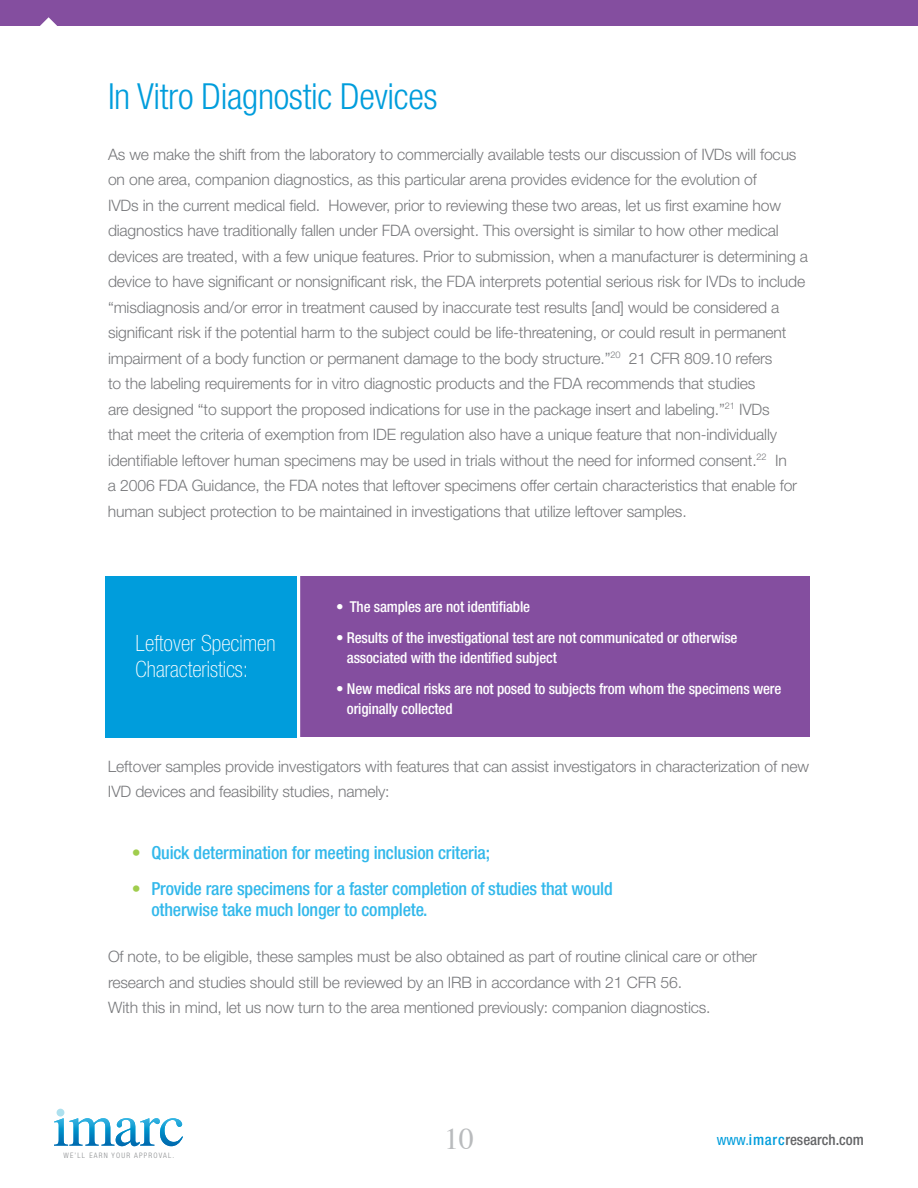
<style>
.page{position:relative;width:918px;height:1188px;background:#fff}
.page>*{position:absolute;margin:0;border:0;box-sizing:border-box;transform-origin:0 0}
.t1{font:300 condensed 36px "Helvetica Neue";letter-spacing:-.01em;color:#009ddc}
.t2{font:29.85px "Times";color:#b9bbbd}
.t3{font:100 condensed 22.5px/25.5px "Helvetica Neue";color:#fff}
.t4{font:500 condensed 18px/21px "Helvetica Neue";letter-spacing:-.01em;color:#32b8eb}
.t5{font:300 15.75px/25.5px "Helvetica Neue";letter-spacing:-.01em;color:#77787b}
.t6{font:500 condensed 15px/19.5px "Helvetica Neue";letter-spacing:-.01em;color:#fff}
.t7{font:500 condensed 15px "Helvetica Neue";color:#636466}
.t8{font:300 condensed 7.5px "Helvetica Neue";letter-spacing:.16em;color:#8a8c8e}
.s1{color:#a0cd4d}
.s2{font-weight:400;color:#009ddc}
.s3{color:#009ddc}
</style>
<div class="page">
<img style="left:54px;top:1118px;width:129px;height:28px">
<div style="left:57px;top:1109px;width:7px;height:8px;background:#ade0ee;border-radius:50%"></div>
<div style="left:0;top:0;width:918px;height:26px;background:#844e9f"></div>
<svg style="left:40px;top:17px;width:17px;height:9px"></svg>
<div style="left:297px;top:576px;width:513px;height:161px;background:#844e9f"></div>
<div style="left:105px;top:576px;width:195px;height:162px;background:#009ddc"></div>
<hr style="left:297px;top:572px;width:3px;height:170px;background:#fff">
<h1 class="t1" style="left:108px;top:75px;width:331px">In Vitro Diagnostic Devices</h1>
<p class="t5" style="left:108px;top:141px;width:702px">As we make the shift from the laboratory to commercially available tests our discussion of IVDs will focus on one area, companion diagnostics, as this particular arena provides evidence for the evolution of<br>IVDs in the current medical field. However, prior to reviewing these two areas, let us first examine how diagnostics have traditionally fallen under FDA oversight. This oversight is similar to how other medical devices are treated, with a few unique features. Prior to submission, when a manufacturer is determining a device to have significant or nonsignificant risk, the FDA interprets potential serious risk for IVDs to include “misdiagnosis and/or error in treatment caused by inaccurate test results [and] would be considered a significant risk if the potential harm to the subject could be life-threatening, or could result in permanent impairment of a body function or permanent damage to the body structure.”<sup>20</sup> 21 CFR 809.10 refers<br>to the labeling requirements for in vitro diagnostic products and the FDA recommends that studies<br>are designed “to support the proposed indications for use in the package insert and labeling.”<sup>21</sup> IVDs<br>that meet the criteria of exemption from IDE regulation also have a unique feature that non-individually identifiable leftover human specimens may be used in trials without the need for informed consent.<sup>22</sup> In<br>a 2006 FDA Guidance, the FDA notes that leftover specimens offer certain characteristics that enable for human subject protection to be maintained in investigations that utilize leftover samples.</p>
<h3 class="t3" style="left:136px;top:630px;width:141px">Leftover Specimen<br>Characteristics:</h3>
<p class="t6" style="left:336px;top:597px;width:196px">• The samples are not identifiable</p>
<p class="t6" style="left:347px;top:628px;width:392px;text-indent:-11px">• Results of the investigational test are not communicated or otherwise associated with the identified subject</p>
<p class="t6" style="left:347px;top:679px;width:436px;text-indent:-11px">• New medical risks are not posed to subjects from whom the specimens were originally collected</p>
<p class="t5" style="left:108px;top:753px;width:703px">Leftover samples provide investigators with features that can assist investigators in characterization of new<br>IVD devices and feasibility studies, namely:</p>
<p class="t4" style="left:132px;top:841px;width:360px"><span class="s1">•</span> Quick determination for meeting inclusion criteria;</p>
<p class="t4" style="left:151px;top:877px;width:463px;text-indent:-19px"><span class="s1">•</span> Provide rare specimens for a faster completion of studies that would otherwise take much longer to complete.</p>
<p class="t5" style="left:108px;top:943px;width:651px">Of note, to be eligible, these samples must be also obtained as part of routine clinical care or other research and studies should still be reviewed by an IRB in accordance with 21 CFR 56.<br>With this in mind, let us now turn to the area mentioned previously: companion diagnostics.</p>
<p class="t8" style="left:63px;top:1151px;width:112px">WE’LL EARN YOUR APPROVAL.</p>
<h2 class="t2" style="left:444px;top:1111px;width:31px">10</h2>
<p class="t7" style="left:717px;top:1131px;width:149px"><span class="s2">www.</span><span class="s3">imarc</span>research.com</p>
</div>
